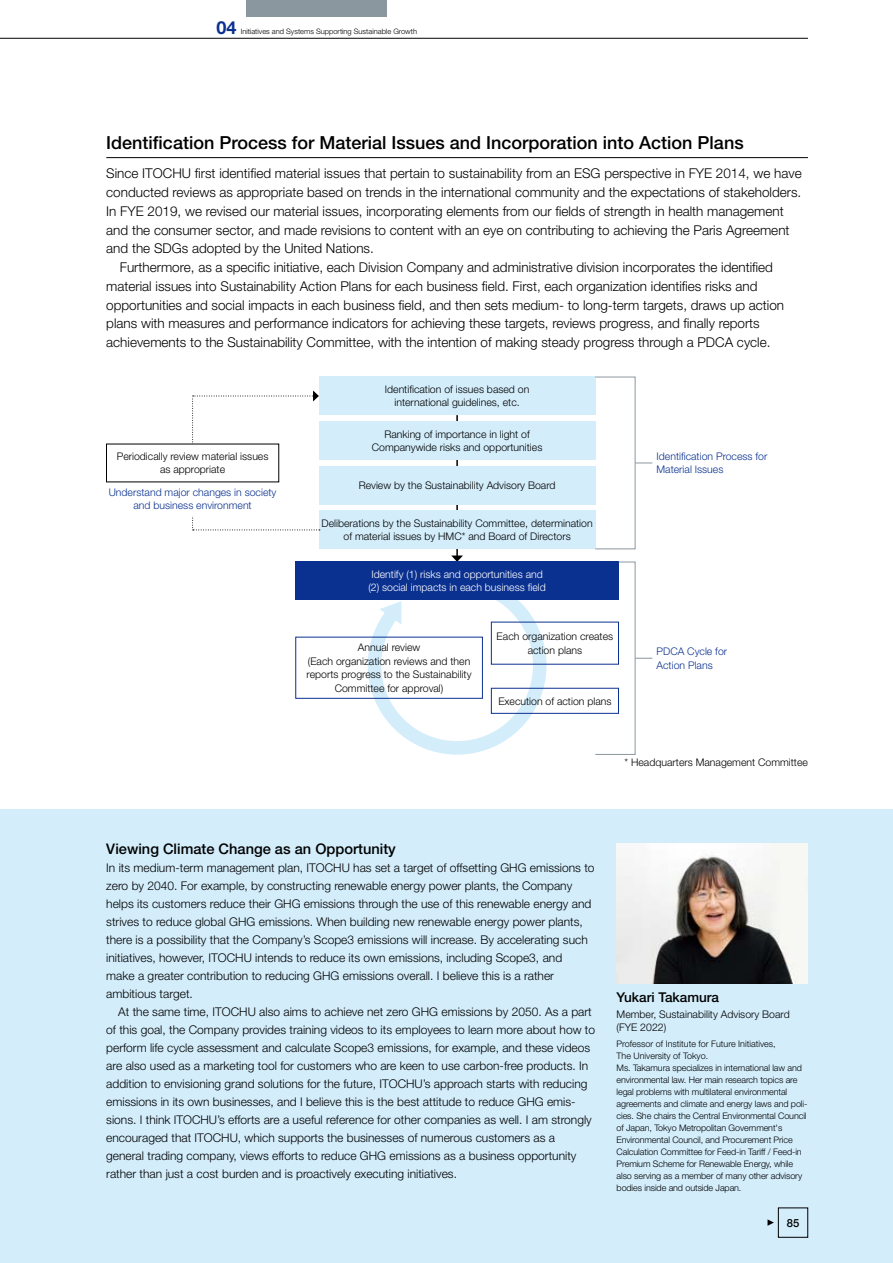
<style>
.page{position:relative;width:893px;height:1263px;background:#fff}
.page>*{position:absolute;margin:0;border:0;box-sizing:border-box;transform-origin:0 0}
.t1{font:500 18px "Helvetica Neue LT Std";color:#000}
.t2{font:700 18px "Helvetica Neue LT Std";color:#0b3190}
.t3{font:500 14.7px "Helvetica Neue LT Std";color:#000}
.t4{font:300 13.5px "Helvetica Neue LT Std";color:#000}
.t5{font:500 13.5px "Helvetica Neue LT Std";color:#000}
.t6{font:300 12px/18px "Helvetica Neue LT Std";color:#000}
.t7{font:500 11.25px "Helvetica Neue LT Std";color:#000}
.t8{font:300 10.5px/13.5px "Helvetica Neue LT Std";color:#000;text-align:center}
.t9{font:300 10.5px/13.5px "Helvetica Neue LT Std";color:#0b3190}
.t10{font:300 10.5px/13.5px "Helvetica Neue LT Std";color:#fff}
.t11{font:300 9px/12px "Helvetica Neue LT Std";letter-spacing:-.01em;color:#000}
.t12{font:300 7.5px "Helvetica Neue LT Std";color:#000}
</style>
<div class="page">
<div style="left:0;top:809px;width:893px;height:454px;background:#d3edfb"></div>
<hr style="left:106px;top:157px;width:702px;height:1px;background:#000">
<svg style="left:361px;top:600px;width:192px;height:155px"></svg>
<hr style="left:456px;top:415px;width:2px;height:141px;background:#000">
<svg style="left:451px;top:555px;width:12px;height:7px"></svg>
<div style="left:319px;top:377px;width:276px;height:38px;background:#d3edfb"></div>
<div style="left:319px;top:421px;width:276px;height:39px;background:#d3edfb"></div>
<div style="left:319px;top:466px;width:276px;height:38px;background:#d3edfb"></div>
<div style="left:491px;top:688px;width:128px;height:25px;border:1px solid #0b3190"></div>
<div style="left:319px;top:511px;width:276px;height:38px;background:#d3edfb"></div>
<div style="left:296px;top:562px;width:323px;height:38px;background:#0b3190"></div>
<svg style="left:192px;top:390px;width:128px;height:140px"></svg>
<div style="left:106px;top:482px;width:173px;height:34px;background:#fff"></div>
<svg style="left:635px;top:463px;width:17px;height:1px"></svg>
<svg style="left:595px;top:562px;width:57px;height:193px"></svg>
<div style="left:106px;top:444px;width:173px;height:38px;background:#fff"></div>
<img style="left:617px;top:843px;width:191px;height:141px">
<div style="left:247px;top:0;width:140px;height:17px;background:#8b979e"></div>
<hr style="left:0;top:38px;width:808px;height:1px;background:#000">
<svg style="left:767px;top:1219px;width:7px;height:7px"></svg>
<h1 class="t2" style="left:216px;top:16px;width:22px">04</h1>
<p class="t12" style="left:241px;top:27px;width:178px">Initiatives and Systems Supporting Sustainable Growth</p>
<h1 class="t1" style="left:106px;top:132px;width:639px">Identification Process for Material Issues and Incorporation into Action Plans</h1>
<p class="t4" style="left:106px;top:165px;width:697px">Since ITOCHU first identified material issues that pertain to sustainability from an ESG perspective in FYE 2014, we have</p>
<p class="t4" style="left:106px;top:184px;width:696px">conducted reviews as appropriate based on trends in the international community and the expectations of stakeholders.</p>
<p class="t4" style="left:106px;top:203px;width:679px">In FYE 2019, we revised our material issues, incorporating elements from our fields of strength in health management</p>
<p class="t4" style="left:106px;top:221px;width:685px">and the consumer sector, and made revisions to content with an eye on contributing to achieving the Paris Agreement</p>
<p class="t4" style="left:106px;top:240px;width:269px">and the SDGs adopted by the United Nations.</p>
<p class="t4" style="left:120px;top:259px;width:655px">Furthermore, as a specific initiative, each Division Company and administrative division incorporates the identified</p>
<p class="t4" style="left:106px;top:278px;width:653px">material issues into Sustainability Action Plans for each business field. First, each organization identifies risks and</p>
<p class="t4" style="left:106px;top:297px;width:679px">opportunities and social impacts in each business field, and then sets medium- to long-term targets, draws up action</p>
<p class="t4" style="left:106px;top:315px;width:655px">plans with measures and performance indicators for achieving these targets, reviews progress, and finally reports</p>
<p class="t4" style="left:106px;top:334px;width:666px">achievements to the Sustainability Committee, with the intention of making steady progress through a PDCA cycle.</p>
<p class="t8" style="left:385px;top:382px;width:146px">Identification of issues based on international guidelines, etc.</p>
<p class="t8" style="left:372px;top:427px;width:172px">Ranking of importance in light of<br>Companywide risks and opportunities</p>
<p class="t8" style="left:359px;top:478px;width:198px">Review by the Sustainability Advisory Board</p>
<p class="t9" style="left:657px;top:449px;width:112px">Identification Process for<br>Material Issues</p>
<p class="t8" style="left:117px;top:449px;width:153px">Periodically review material issues as appropriate</p>
<p class="t9" style="left:109px;top:485px;width:169px;text-align:center">Understand major changes in society and business environment</p>
<p class="t8" style="left:322px;top:516px;width:273px">Deliberations by the Sustainability Committee, determination of material issues by HMC* and Board of Directors</p>
<p class="t10" style="left:368px;top:567px;width:179px">Identify (1) risks and opportunities and (2) social impacts in each business field</p>
<p class="t8" style="left:307px;top:640px;width:166px">Annual review<br>(Each organization reviews and then reports progress to the Sustainability<br>Committee for approval)</p>
<p class="t8" style="left:497px;top:629px;width:118px">Each organization creates action plans</p>
<p class="t8" style="left:498px;top:694px;width:115px">Execution of action plans</p>
<p class="t9" style="left:657px;top:644px;width:72px">PDCA Cycle for<br>Action Plans</p>
<p class="t8" style="left:624px;top:756px;width:185px">* Headquarters Management Committee</p>
<p class="t3" style="left:106px;top:840px;width:291px">Viewing Climate Change as an Opportunity</p>
<p class="t6" style="left:106px;top:858px;width:490px">In its medium-term management plan, ITOCHU has set a target of offsetting GHG emissions to zero by 2040. For example, by constructing renewable energy power plants, the Company helps its customers reduce their GHG emissions through the use of this renewable energy and strives to reduce global GHG emissions. When building new renewable energy power plants, there is a possibility that the Company’s Scope3 emissions will increase. By accelerating such initiatives, however, ITOCHU intends to reduce its own emissions, including Scope3, and<br>make a greater contribution to reducing GHG emissions overall. I believe this is a rather ambitious target.</p>
<p class="t6" style="left:106px;top:1002px;width:490px;text-indent:12px">At the same time, ITOCHU also aims to achieve net zero GHG emissions by 2050. As a part of this goal, the Company provides training videos to its employees to learn more about how to perform life cycle assessment and calculate Scope3 emissions, for example, and these videos are also used as a marketing tool for customers who are keen to use carbon-free products. In addition to envisioning grand solutions for the future, ITOCHU’s approach starts with reducing emissions in its own businesses, and I believe this is the best attitude to reduce GHG emis&shy;sions. I think ITOCHU’s efforts are a useful reference for other companies as well. I am strongly encouraged that ITOCHU, which supports the businesses of numerous customers as a general trading company, views efforts to reduce GHG emissions as a business opportunity rather than just a cost burden and is proactively executing initiatives.</p>
<p class="t5" style="left:617px;top:989px;width:104px">Yukari Takamura</p>
<p class="t8" style="left:617px;top:1007px;width:175px;text-align:left">Member, Sustainability Advisory Board (FYE 2022)</p>
<p class="t11" style="left:617px;top:1038px;width:192px">Professor of Institute for Future Initiatives,<br>The University of Tokyo.<br>Ms. Takamura specializes in international law and environmental law. Her main research topics are legal problems with multilateral environmental agreements and climate and energy laws and poli&shy;cies. She chairs the Central Environmental Council of Japan, Tokyo Metropolitan Government's Environmental Council, and Procurement Price Calculation Committee for Feed-in Tariff / Feed-in Premium Scheme for Renewable Energy, while also serving as a member of many other advisory bodies inside and outside Japan.</p>
<p class="t7" style="left:787px;top:1216px;width:14px">85</p>
</div>
